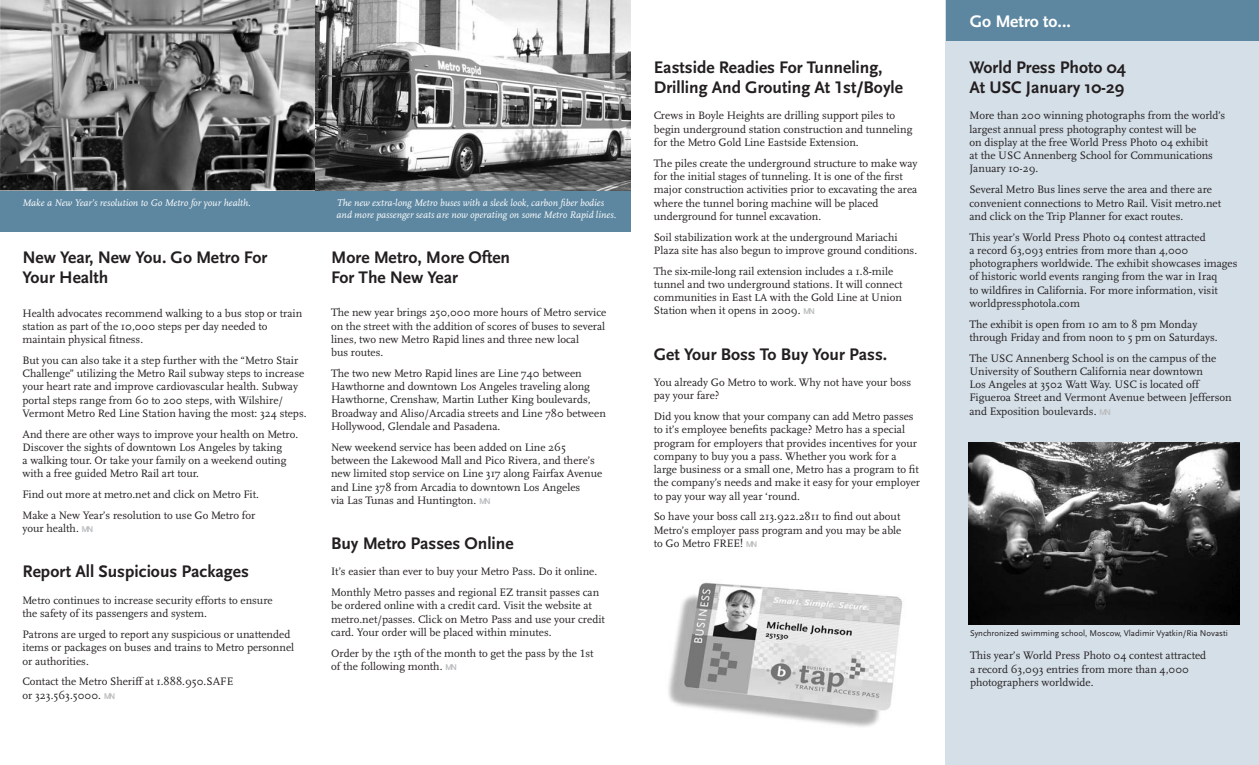
<style>
.page{position:relative;width:1259px;height:765px;background:#fff}
.page>*{position:absolute;margin:0;border:0;box-sizing:border-box;transform-origin:0 0}
.t1{font:700 17.5px/20px "Scala Sans";color:#231f20}
.t2{font:700 17.5px "Scala Sans";color:#fff}
.t3{font:11.25px/13.2px "Scala";color:#231f20}
.t4{font:italic 10px/12px "Scala";color:#fff}
.t5{font:8.75px "Scala Sans";color:#231f20}
.s1{font-family:"Scala Sans";font-weight:700;font-size:8.75px;color:#bcbec0}
.s2{font-family:"Scala LF"}
.s3{font-family:"Scala Sans LF"}
.s4{font-size:10.62px}
</style>
<div class="page">
<div style="left:0;top:190px;width:630px;height:42px;background:#5d87a1"></div>
<div style="left:945px;top:0;width:313px;height:765px;background:#d5dfe8"></div>
<div style="left:946px;top:0;width:312px;height:41px;background:#5d87a1"></div>
<img style="left:0;top:0;width:315px;height:190px">
<svg style="left:315px;top:0;width:315px;height:190px"></svg>
<img style="left:668px;top:582px;width:234px;height:145px">
<img style="left:968px;top:442px;width:270px;height:183px">
<p class="t4" style="left:22px;top:198px;width:230px">Make a New Year’s resolution to Go Metro for your health.</p>
<p class="t4" style="left:336px;top:198px;width:281px">The new extra-long Metro buses with a sleek look, carbon fiber bodies and more passenger seats are now operating on some Metro Rapid lines.</p>
<h1 class="t1" style="left:22px;top:249px;width:246px">New Year, New You. Go Metro For<br>Your Health</h1>
<p class="t3" style="left:22px;top:309px;width:281px">Health advocates recommend walking to a bus stop or train station as part of the 10,000 steps per day needed to maintain physical fitness.</p>
<p class="t3" style="left:22px;top:356px;width:285px">But you can also take it a step further with the “Metro Stair Challenge” utilizing the Metro Rail subway steps to increase your heart rate and improve cardiovascular health. Subway portal steps range from 60 to 200 steps, with Wilshire/ Vermont Metro Red Line Station having the most: 324 steps.</p>
<p class="t3" style="left:22px;top:430px;width:277px">And there are other ways to improve your health on Metro.<br>Discover the sights of downtown Los Angeles by taking<br>a walking tour. Or take your family on a weekend outing with a free guided Metro Rail art tour.</p>
<p class="t3" style="left:22px;top:487px;width:238px;line-height:20.8px">Find out more at metro.net and click on Metro Fit.<br>Make a New Year’s resolution to use Go Metro for</p>
<p class="t3" style="left:22px;top:524px;width:72px">your health. <span class="s1">MN</span></p>
<h1 class="t1" style="left:22px;top:563px;width:228px">Report All Suspicious Packages</h1>
<p class="t3" style="left:22px;top:596px;width:252px">Metro continues to increase security efforts to ensure the safety of its passengers and system.</p>
<p class="t3" style="left:22px;top:630px;width:273px">Patrons are urged to report any suspicious or unattended items or packages on buses and trains to Metro personnel or authorities.</p>
<p class="t3" style="left:22px;top:677px;width:212px">Contact the Metro Sheriff at 1.888.950.SAFE or 323.563.5000. <span class="s1">MN</span></p>
<h1 class="t1" style="left:331px;top:249px;width:180px">More Metro, More Often<br>For The New Year</h1>
<p class="t3" style="left:331px;top:308px;width:277px">The new year brings 250,000 more hours of Metro service on the street with the addition of scores of buses to several lines, two new Metro Rapid lines and three new local<br>bus routes.</p>
<p class="t3" style="left:331px;top:369px;width:276px">The two new Metro Rapid lines are Line 740 between Hawthorne and downtown Los Angeles traveling along Hawthorne, Crenshaw, Martin Luther King boulevards, Broadway and Aliso/Arcadia streets and Line 780 between Hollywood, Glendale and Pasadena.</p>
<p class="t3" style="left:331px;top:443px;width:273px">New weekend service has been added on Line 265 between the Lakewood Mall and Pico Rivera, and there’s new limited stop service on Line 317 along Fairfax Avenue and Line 378 from Arcadia to downtown Los Angeles<br>via Las Tunas and Huntington. <span class="s1">MN</span></p>
<h1 class="t1" style="left:331px;top:535px;width:184px">Buy Metro Passes Online</h1>
<p class="t3" style="left:331px;top:564px;width:269px;line-height:20.8px">It’s easier than ever to buy your Metro Pass. Do it online.<br>Monthly Metro passes and regional EZ transit passes can</p>
<p class="t3" style="left:331px;top:602px;width:275px">be ordered online with a credit card. Visit the website at metro.net/passes. Click on Metro Pass and use your credit card. Your order will be placed within minutes.</p>
<p class="t3" style="left:331px;top:649px;width:264px">Order by the 15th of the month to get the pass by the <span class="s2">1</span>st of the following month. <span class="s1">MN</span></p>
<h1 class="t1" style="left:653px;top:59px;width:250px">Eastside Readies For Tunneling,<br>Drilling And Grouting At <span class="s3">1</span>st/Boyle</h1>
<p class="t3" style="left:653px;top:111px;width:260px">Crews in Boyle Heights are drilling support piles to begin underground station construction and tunneling for the Metro Gold Line Eastside Extension.</p>
<p class="t3" style="left:653px;top:159px;width:265px">The piles create the underground structure to make way for the initial stages of tunneling. It is one of the first major construction activities prior to excavating the area where the tunnel boring machine will be placed underground for tunnel excavation.</p>
<p class="t3" style="left:653px;top:233px;width:265px">Soil stabilization work at the underground Mariachi<br>Plaza site has also begun to improve ground conditions.</p>
<p class="t3" style="left:653px;top:267px;width:250px">The six-mile-long rail extension includes a 1.8-mile tunnel and two underground stations. It will connect communities in East <span class="s4">LA</span> with the Gold Line at Union Station when it opens in 2009. <span class="s1">MN</span></p>
<h1 class="t1" style="left:653px;top:345px;width:235px">Get Your Boss To Buy Your Pass.</h1>
<p class="t3" style="left:653px;top:378px;width:259px">You already Go Metro to work. Why not have your boss pay your fare?</p>
<p class="t3" style="left:653px;top:412px;width:268px">Did you know that your company can add Metro passes to it’s employee benefits package? Metro has a special program for employers that provides incentives for your company to buy you a pass. Whether you work for a large business or a small one, Metro has a program to fit the company’s needs and make it easy for your employer to pay your way all year ‘round.</p>
<p class="t3" style="left:653px;top:512px;width:249px;text-align:justify">So have your boss call 213.922.2811 to find out about Metro’s employer pass program and you may be able to Go Metro FREE! <span class="s1">MN</span></p>
<h1 class="t2" style="left:969px;top:14px;width:102px">Go Metro to...</h1>
<h1 class="t1" style="left:969px;top:59px;width:158px">World Press Photo 04<br>At USC January 10-29</h1>
<p class="t3" style="left:969px;top:111px;width:257px">More than 200 winning photographs from the world’s largest annual press photography contest will be<br>on display at the free World Press Photo 04 exhibit<br>at the USC Annenberg School for Communications January 10-29.</p>
<p class="t3" style="left:969px;top:185px;width:253px">Several Metro Bus lines serve the area and there are convenient connections to Metro Rail. Visit metro.net and click on the Trip Planner for exact routes.</p>
<p class="t3" style="left:969px;top:233px;width:269px">This year’s World Press Photo 04 contest attracted<br>a record 63,093 entries from more than 4,000 photographers worldwide. The exhibit showcases images of historic world events ranging from the war in Iraq<br>to wildfires in California. For more information, visit worldpressphotola.com</p>
<p class="t3" style="left:969px;top:320px;width:250px">The exhibit is open from 10 am to 8 pm Monday through Friday and from noon to 5 pm on Saturdays.</p>
<p class="t3" style="left:969px;top:354px;width:264px">The USC Annenberg School is on the campus of the University of Southern California near downtown<br>Los Angeles at 3502 Watt Way. USC is located off Figueroa Street and Vermont Avenue between Jefferson and Exposition boulevards. <span class="s1">MN</span></p>
<p class="t5" style="left:969px;top:630px;width:259px">Synchronized swimming school, Moscow, Vladimir Vyatkin/Ria Novasti</p>
<p class="t3" style="left:969px;top:651px;width:238px">This year’s World Press Photo 04 contest attracted a record 63,093 entries from more than 4,000 photographers worldwide.</p>
</div>
